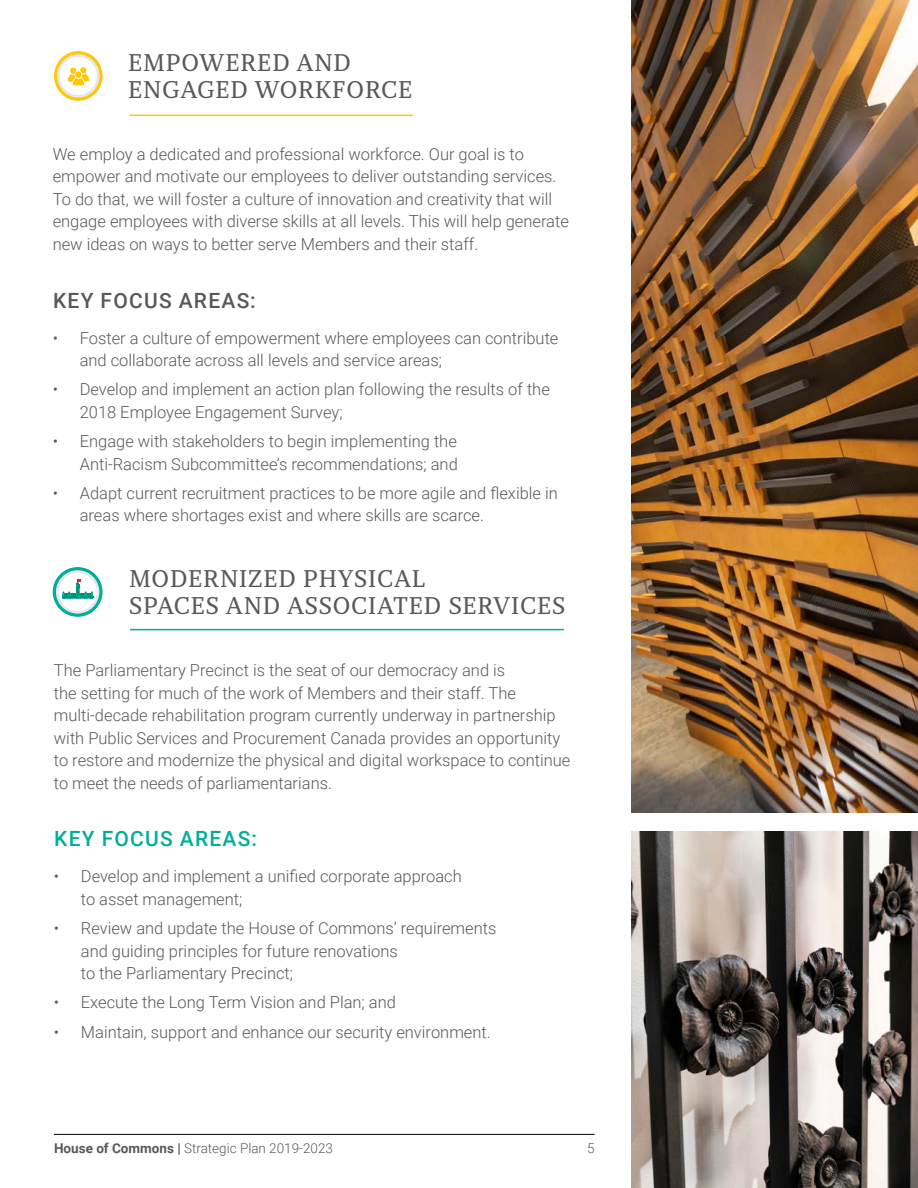
<style>
.page{position:relative;width:918px;height:1188px;background:#fff}
.page>*{position:absolute;margin:0;border:0;box-sizing:border-box;transform-origin:0 0}
.H3_Recia{font:500 22.5px/27px "Recia";letter-spacing:.035em;color:#58595b}
.Key_focus{font:500 21px "Roboto";letter-spacing:.06em;color:#58595b}
.Key_focus-2{font:500 21px "Roboto";letter-spacing:.06em;color:#00ae9a}
.Text{font:300 16.5px/22.5px "Roboto";color:#58595b}
.t1{font:300 13.5px "Roboto";color:#58595b}
.s1{font-weight:700}
.s2{font-weight:900}
</style>
<div class="page">
<hr style="left:54px;top:1134px;width:541px;height:1px;background:#000">
<svg style="left:54px;top:51px;width:49px;height:50px"></svg>
<hr style="left:130px;top:115px;width:283px;height:1px;background:#ffc709">
<svg style="left:53px;top:567px;width:50px;height:50px"></svg>
<hr style="left:130px;top:629px;width:434px;height:1px;background:#00ae9a">
<img style="left:631px;top:0;width:287px;height:812px">
<img style="left:631px;top:832px;width:287px;height:356px">
<h3 class="H3_Recia" style="left:128px;top:49px;width:286px">EMPOWERED AND<br>ENGAGED WORKFORCE</h3>
<p class="Text" style="left:53px;top:142px;width:518px">We employ a dedicated and professional workforce. Our goal is to empower and motivate our employees to deliver outstanding services.<br>To do that, we will foster a culture of innovation and creativity that will engage employees with diverse skills at all levels. This will help generate new ideas on ways to better serve Members and their staff.</p>
<p class="Key_focus" style="left:53px;top:285px;width:204px">KEY FOCUS AREAS:</p>
<p class="Text" style="left:80px;top:326px;width:480px;text-indent:-27px">• Foster a culture of empowerment where employees can contribute and collaborate across all levels and service areas;</p>
<p class="Text" style="left:80px;top:378px;width:472px;text-indent:-27px">• Develop and implement an action plan following the results of the<br>2018 Employee Engagement Survey;</p>
<p class="Text" style="left:53px;top:429px;width:407px;text-align:right">• Engage with stakeholders to begin implementing the<br>Anti-Racism Subcommittee’s recommendations; and</p>
<p class="Text" style="left:80px;top:481px;width:480px;text-indent:-27px">• Adapt current recruitment practices to be more agile and flexible in areas where shortages exist and where skills are scarce.</p>
<h3 class="H3_Recia" style="left:129px;top:565px;width:438px">MODERNIZED PHYSICAL<br>SPACES AND ASSOCIATED SERVICES</h3>
<p class="Text" style="left:54px;top:658px;width:518px">The Parliamentary Precinct is the seat of our democracy and is<br>the setting for much of the work of Members and their staff. The multi-decade rehabilitation program currently underway in partnership with Public Services and Procurement Canada provides an opportunity to restore and modernize the physical and digital workspace to continue to meet the needs of parliamentarians.</p>
<p class="Key_focus-2" style="left:54px;top:824px;width:204px">KEY FOCUS AREAS:</p>
<p class="Text" style="left:81px;top:865px;width:382px;text-indent:-27px">• Develop and implement a unified corporate approach to asset management;</p>
<p class="Text" style="left:81px;top:916px;width:417px;text-indent:-27px">• Review and update the House of Commons’ requirements and guiding principles for future renovations<br>to the Parliamentary Precinct;</p>
<p class="Text" style="left:54px;top:991px;width:344px">• Execute the Long Term Vision and Plan; and</p>
<p class="Text" style="left:54px;top:1020px;width:438px">• Maintain, support and enhance our security environment.</p>
<p class="t1" style="left:54px;top:1139px;width:281px"><span class="s1">House of Commons</span> <span class="s2">|</span> Strategic Plan 2019-2023</p>
<p class="t1" style="left:587px;top:1139px;width:9px">5</p>
</div>
